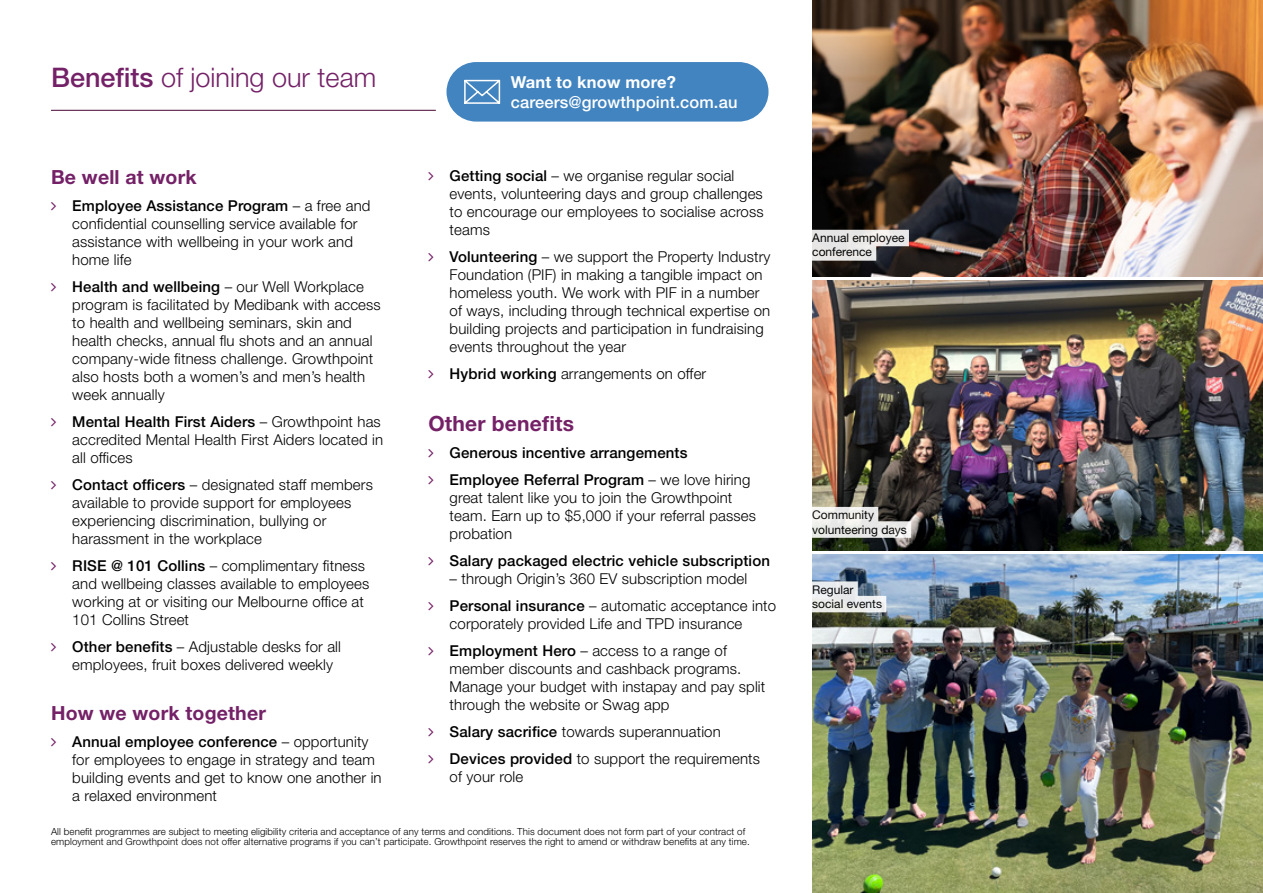
<style>
.page{position:relative;width:1263px;height:893px;background:#fff}
.page>*{position:absolute;margin:0;border:0;box-sizing:border-box;transform-origin:0 0}
.t1{font:300 27px "Helvetica Neue LT Pro";color:#742167}
.t2{font:700 21px "Helvetica Neue LT Pro";letter-spacing:.01em;color:#742167}
.t3{font:700 19.5px "Helvetica Neue LT Pro";letter-spacing:.01em;color:#742167}
.t4{font:500 16.5px "Helvetica Neue LT Pro";letter-spacing:.01em;color:#fff}
.t5{font:700 16.5px "Helvetica Neue LT Pro";letter-spacing:.01em;color:#fff}
.t6{font:300 15px/18px "Helvetica Neue LT Pro";letter-spacing:.01em;color:#000}
.t7{font:500 15px/27px "Helvetica Neue LT Pro";letter-spacing:.01em;color:#000}
.t8{font:12px/14.4px "Helvetica Neue LT Pro";color:#000}
.t9{font:300 9.75px/10.5px "Helvetica Neue LT Pro";letter-spacing:.01em;color:#000}
.s1{font-weight:500}
.s2{font-weight:300}
</style>
<div class="page">
<img style="left:812px;top:281px;width:451px;height:270px">
<img style="left:812px;top:555px;width:451px;height:338px">
<img style="left:812px;top:0;width:451px;height:276px">
<hr style="left:51px;top:110px;width:385px;height:1px;background:#470635">
<div style="left:446px;top:62px;width:322px;height:60px;background:#4284c0;border-radius:30px"></div>
<svg style="left:464px;top:79px;width:37px;height:25px"></svg>
<div style="left:808px;top:507px;width:70px;height:16px;background:#f1f1ee"></div>
<svg style="left:808px;top:521px;width:103px;height:17px;fill:#e8e9e7"></svg>
<div style="left:808px;top:230px;width:101px;height:16px;background:linear-gradient(to right,#e7e7e6,#eeeceb)"></div>
<div style="left:808px;top:244px;width:68px;height:17px;background:#e8e7e6"></div>
<svg style="left:812px;top:581px;width:46px;height:15px"></svg>
<div style="left:808px;top:596px;width:78px;height:16px;background:#ededeb"></div>
<h1 class="t1" style="left:51px;top:61px;width:327px"><span class="s1">Benefits</span> of joining our team</h1>
<h3 class="t3" style="left:51px;top:165px;width:147px">Be well at work</h3>
<p class="t6" style="left:72px;top:196px;width:300px"><span class="s1">Employee Assistance Program</span> – a free and confidential counselling service available for assistance with wellbeing in your work and home life</p>
<p class="t6" style="left:72px;top:277px;width:310px"><span class="s1">Health and wellbeing</span> – our Well Workplace program is facilitated by Medibank with access to health and wellbeing seminars, skin and health checks, annual flu shots and an annual company-wide fitness challenge. Growthpoint also hosts both a women’s and men’s health week annually</p>
<p class="t6" style="left:72px;top:412px;width:312px"><span class="s1">Mental Health First Aiders</span> – Growthpoint has accredited Mental Health First Aiders located in all offices</p>
<p class="t6" style="left:72px;top:475px;width:302px"><span class="s1">Contact officers</span> – designated staff members available to provide support for employees experiencing discrimination, bullying or harassment in the workplace</p>
<p class="t6" style="left:72px;top:556px;width:299px"><span class="s1">RISE @ 101 Collins</span> – complimentary fitness and wellbeing classes available to employees working at or visiting our Melbourne office at 101 Collins Street</p>
<p class="t6" style="left:72px;top:637px;width:270px"><span class="s1">Other benefits</span> – Adjustable desks for all employees, fruit boxes delivered weekly</p>
<h3 class="t3" style="left:51px;top:701px;width:216px">How we work together</h3>
<p class="t6" style="left:72px;top:733px;width:311px"><span class="s1">Annual employee conference</span> – opportunity for employees to engage in strategy and team building events and get to know one another in a relaxed environment</p>
<p class="t5" style="left:511px;top:71px;width:167px">Want to know more?</p>
<p class="t4" style="left:511px;top:92px;width:228px">careers@growthpoint.com.au</p>
<p class="t6" style="left:450px;top:166px;width:316px"><span class="s1">Getting social</span> – we organise regular social events, volunteering days and group challenges to encourage our employees to socialise across teams</p>
<p class="t6" style="left:450px;top:247px;width:322px"><span class="s1">Volunteering</span> – we support the Property Industry Foundation (PIF) in making a tangible impact on homeless youth. We work with PIF in a number of ways, including through technical expertise on building projects and participation in fundraising events throughout the year</p>
<p class="t6" style="left:450px;top:364px;width:258px"><span class="s1">Hybrid working</span> arrangements on offer</p>
<h2 class="t2" style="left:428px;top:410px;width:147px">Other benefits</h2>
<p class="t7" style="left:450px;top:439px;width:302px">Generous incentive arrangements<br>Employee Referral Program <span class="s2">– we love hiring</span></p>
<p class="t6" style="left:450px;top:488px;width:308px">great talent like you to join the Growthpoint team. Earn up to $5,000 if your referral passes probation</p>
<p class="t7" style="left:450px;top:547px;width:322px">Salary packaged electric vehicle subscription</p>
<p class="t6" style="left:450px;top:565px;width:328px;line-height:27px">– through Origin’s 360 EV subscription model<br><span class="s1">Personal insurance</span> – automatic acceptance into</p>
<p class="t6" style="left:450px;top:610px;width:294px;line-height:27px">corporately provided Life and TPD insurance<br><span class="s1">Employment Hero</span> – access to a range of</p>
<p class="t6" style="left:450px;top:659px;width:317px">member discounts and cashback programs.<br>Manage your budget with instapay and pay split through the website or Swag app</p>
<p class="t6" style="left:450px;top:718px;width:312px;line-height:27px"><span class="s1">Salary sacrifice</span> towards superannuation<br><span class="s1">Devices provided</span> to support the requirements</p>
<p class="t6" style="left:450px;top:767px;width:75px">of your role</p>
<p class="t9" style="left:51px;top:826px;width:700px">All benefit programmes are subject to meeting eligibility criteria and acceptance of any terms and conditions. This document does not form part of your contract of employment and Growthpoint does not offer alternative programs if you can’t participate. Growthpoint reserves the right to amend or withdraw benefits at any time.</p>
<p class="t8" style="left:812px;top:230px;width:94px">Annual employee conference</p>
<p class="t8" style="left:812px;top:507px;width:96px">Community volunteering days</p>
<p class="t8" style="left:812px;top:582px;width:71px">Regular social events</p>
</div>
